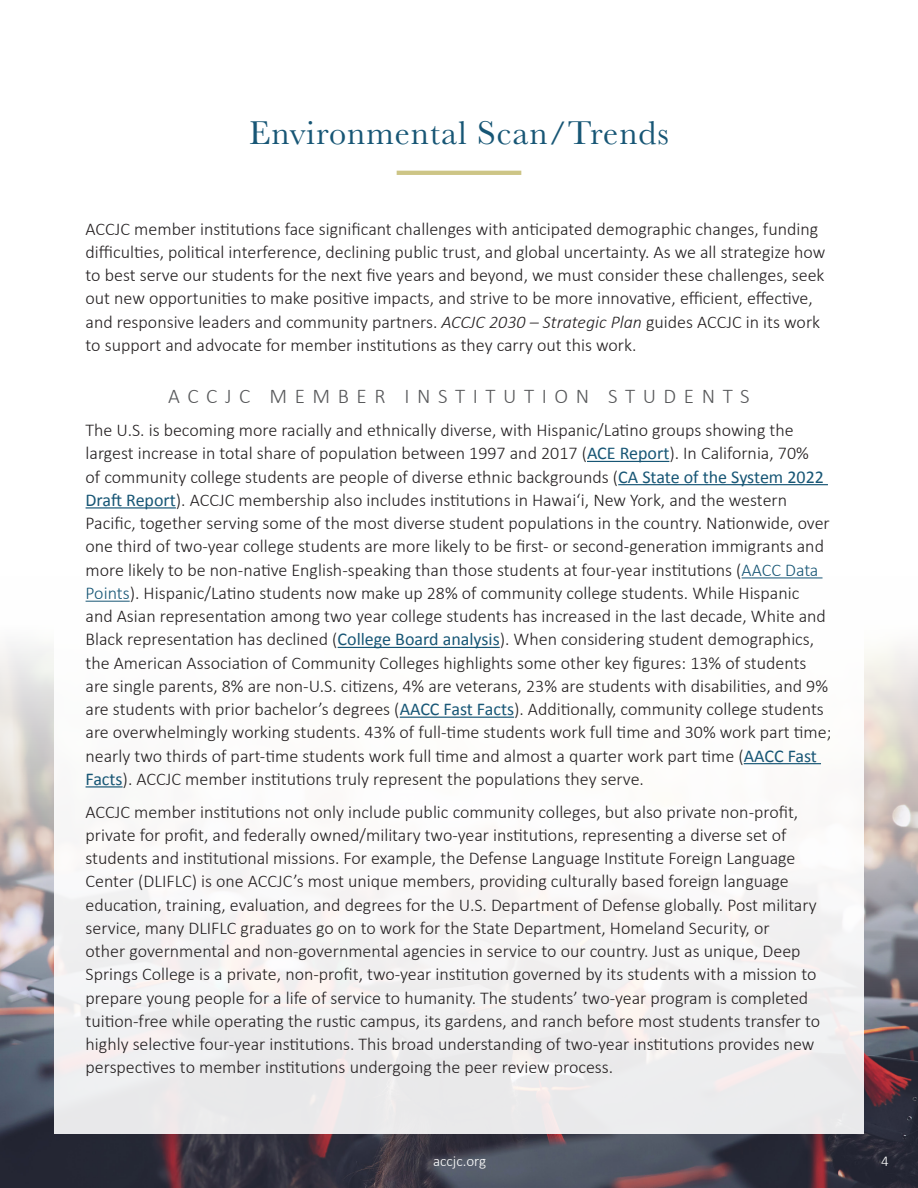
<style>
.page{position:relative;width:918px;height:1188px;background:#fff}
.page>*{position:absolute;margin:0;border:0;box-sizing:border-box;transform-origin:0 0}
.t1{font:34.35px "Baskerville";letter-spacing:.03em;color:#175675}
.t2{font:300 21px "Calibri";letter-spacing:.36em;color:#57585a}
.t3{font:300 18px/23.2px "Calibri";color:#231f20}
.t4{font:300 15px "Calibri";color:#fff}
.s1{font-style:italic}
.s2{font-weight:400;color:#175675}
.s3{color:#175675}
</style>
<div class="page">
<img style="left:0;top:644px;width:918px;height:544px">
<div style="left:54px;top:54px;width:810px;height:1080px;background:linear-gradient(to bottom,#fff,#f2f1f1)"></div>
<hr style="left:587px;top:461px;width:82px;height:1px;background:#175675">
<hr style="left:618px;top:484px;width:210px;height:1px;background:#175675">
<hr style="left:86px;top:507px;width:90px;height:2px;background:#175675">
<hr style="left:742px;top:577px;width:81px;height:1px;background:#175675">
<hr style="left:86px;top:601px;width:44px;height:1px;background:#175675">
<hr style="left:338px;top:647px;width:162px;height:1px;background:#175675">
<hr style="left:400px;top:717px;width:114px;height:1px;background:#175675">
<hr style="left:744px;top:763px;width:77px;height:1px;background:#175675">
<hr style="left:86px;top:786px;width:37px;height:2px;background:#175675">
<hr style="left:397px;top:171px;width:124px;height:4px;background:#cdc586">
<p class="t1" style="left:249px;top:111px;width:421px">Environmental Scan/Trends</p>
<p class="t3" style="left:86px;top:217px;width:741px">ACCJC member institutions face significant challenges with anticipated demographic changes, funding difficulties, political interference, declining public trust, and global uncertainty. As we all strategize how to best serve our students for the next five years and beyond, we must consider these challenges, seek out new opportunities to make positive impacts, and strive to be more innovative, efficient, effective, and responsive leaders and community partners. <span class="s1">ACCJC 2030 – Strategic Plan</span> guides ACCJC in its work to support and advocate for member institutions as they carry out this work.</p>
<p class="t2" style="left:168px;top:383px;width:583px">ACCJC MEMBER INSTITUTION STUDENTS</p>
<p class="t3" style="left:86px;top:418px;width:747px">The U.S. is becoming more racially and ethnically diverse, with Hispanic/Latino groups showing the largest increase in total share of population between 1997 and 2017 (<span class="s2">ACE Report</span>). In California, 70%<br>of community college students are people of diverse ethnic backgrounds (<span class="s2">CA State of the System 2022<br>Draft Report</span>). ACCJC membership also includes institutions in Hawaiʻi, New York, and the western Pacific, together serving some of the most diverse student populations in the country. Nationwide, over one third of two-year college students are more likely to be first- or second-generation immigrants and more likely to be non-native English-speaking than those students at four-year institutions (<span class="s3">AACC Data Points</span>). Hispanic/Latino students now make up 28% of community college students. While Hispanic<br>and Asian representation among two year college students has increased in the last decade, White and Black representation has declined (<span class="s2">College Board analysis</span>). When considering student demographics, the American Association of Community Colleges highlights some other key figures: 13% of students are single parents, 8% are non-U.S. citizens, 4% are veterans, 23% are students with disabilities, and 9% are students with prior bachelor’s degrees (<span class="s2">AACC Fast Facts</span>). Additionally, community college students are overwhelmingly working students. 43% of full-time students work full time and 30% work part time; nearly two thirds of part-time students work full time and almost a quarter work part time (<span class="s2">AACC Fast Facts</span>). ACCJC member institutions truly represent the populations they serve.</p>
<p class="t3" style="left:86px;top:800px;width:736px">ACCJC member institutions not only include public community colleges, but also private non-profit, private for profit, and federally owned/military two-year institutions, representing a diverse set of students and institutional missions. For example, the Defense Language Institute Foreign Language Center (DLIFLC) is one ACCJC’s most unique members, providing culturally based foreign language education, training, evaluation, and degrees for the U.S. Department of Defense globally. Post military service, many DLIFLC graduates go on to work for the State Department, Homeland Security, or<br>other governmental and non-governmental agencies in service to our country. Just as unique, Deep Springs College is a private, non-profit, two-year institution governed by its students with a mission to prepare young people for a life of service to humanity. The students’ two-year program is completed tuition-free while operating the rustic campus, its gardens, and ranch before most students transfer to highly selective four-year institutions. This broad understanding of two-year institutions provides new perspectives to member institutions undergoing the peer review process.</p>
<p class="t4" style="left:433px;top:1152px;width:55px">accjc.org</p>
<p class="t4" style="left:881px;top:1152px;width:9px">4</p>
</div>
